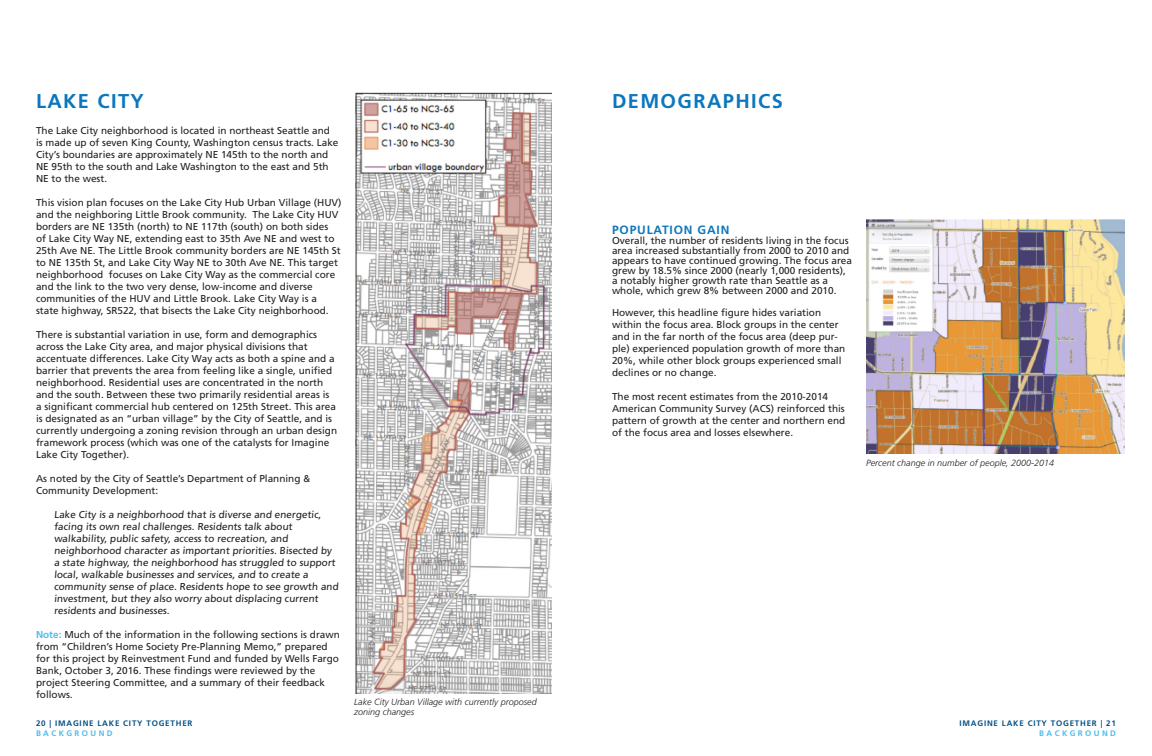
<style>
.page{position:relative;width:1152px;height:756px;background:#fff}
.page>*{position:absolute;margin:0;border:0;box-sizing:border-box;transform-origin:0 0}
.t1{font:700 20px "Frutiger LT Std";letter-spacing:.07em;color:#0c77be}
.t2{font:700 12px "Frutiger LT Std";letter-spacing:.07em;color:#0c77be}
.t3{font:10px/12px "Frutiger LT Std";color:#231f20}
.t4{font:italic 300 9px/10px "Frutiger LT Std";color:#231f20}
.t5{font:700 8px "Frutiger LT Std";letter-spacing:.1em;color:#075187}
.t6{font:700 8px "Frutiger LT Std";letter-spacing:.3em;color:#4ebdec}
.s1{font-weight:700;color:#4ebdec}
</style>
<div class="page">
<img style="left:355px;top:92px;width:196px;height:601px">
<img style="left:866px;top:219px;width:259px;height:235px">
<p class="t1" style="left:36px;top:89px;width:109px">LAKE CITY</p>
<p class="t3" style="left:36px;top:125px;width:304px">The Lake City neighborhood is located in northeast Seattle and is made up of seven King County, Washington census tracts. Lake City’s boundaries are approximately NE 145th to the north and NE 95th to the south and Lake Washington to the east and 5th NE to the west.</p>
<p class="t3" style="left:36px;top:197px;width:307px">This vision plan focuses on the Lake City Hub Urban Village (HUV) and the neighboring Little Brook community. The Lake City HUV borders are NE 135th (north) to NE 117th (south) on both sides<br>of Lake City Way NE, extending east to 35th Ave NE and west to 25th Ave NE. The Little Brook community borders are NE 145th St to NE 135th St, and Lake City Way NE to 30th Ave NE. This target neighborhood focuses on Lake City Way as the commercial core and the link to the two very dense, low-income and diverse communities of the HUV and Little Brook. Lake City Way is a state highway, SR522, that bisects the Lake City neighborhood.</p>
<p class="t3" style="left:36px;top:329px;width:303px">There is substantial variation in use, form and demographics across the Lake City area, and major physical divisions that accentuate differences. Lake City Way acts as both a spine and a barrier that prevents the area from feeling like a single, unified neighborhood. Residential uses are concentrated in the north and the south. Between these two primarily residential areas is a significant commercial hub centered on 125th Street. This area is designated as an “urban village” by the City of Seattle, and is currently undergoing a zoning revision through an urban design framework process (which was one of the catalysts for Imagine Lake City Together).</p>
<p class="t3" style="left:36px;top:473px;width:276px">As noted by the City of Seattle’s Department of Planning &amp;<br>Community Development:</p>
<p class="t3" style="left:54px;top:509px;width:287px">Lake City is a neighborhood that is diverse and energetic, facing its own real challenges. Residents talk about walkability, public safety, access to recreation, and neighborhood character as important priorities. Bisected by a state highway, the neighborhood has struggled to support local, walkable businesses and services, and to create a community sense of place. Residents hope to see growth and investment, but they also worry about displacing current residents and businesses.</p>
<p class="t3" style="left:36px;top:629px;width:305px"><span class="s1">Note:</span> Much of the information in the following sections is drawn from “Children’s Home Society Pre-Planning Memo,” prepared for this project by Reinvestment Fund and funded by Wells Fargo Bank, October 3, 2016. These findings were reviewed by the project Steering Committee, and a summary of their feedback follows.</p>
<p class="t5" style="left:36px;top:719px;width:158px">20 | IMAGINE LAKE CITY TOGETHER</p>
<p class="t6" style="left:36px;top:728px;width:78px">BACKGROUND</p>
<p class="t4" style="left:354px;top:697px;width:184px">Lake City Urban Village with currently proposed zoning changes</p>
<p class="t1" style="left:612px;top:89px;width:172px">DEMOGRAPHICS</p>
<p class="t2" style="left:612px;top:223px;width:119px">POPULATION GAIN</p>
<p class="t3" style="left:612px;top:236px;width:242px;line-height:10px">Overall, the number of residents living in the focus area increased substantially from 2000 to 2010 and appears to have continued growing. The focus area grew by 18.5% since 2000 (nearly 1,000 residents), a notably higher growth rate than Seattle as a whole, which grew 8% between 2000 and 2010.</p>
<p class="t3" style="left:612px;top:307px;width:235px">However, this headline figure hides variation within the focus area. Block groups in the center and in the far north of the focus area (deep pur&shy;ple) experienced population growth of more than 20%, while other block groups experienced small declines or no change.</p>
<p class="t3" style="left:612px;top:391px;width:235px">The most recent estimates from the 2010-2014<br>American Community Survey (ACS) reinforced this pattern of growth at the center and northern end of the focus area and losses elsewhere.</p>
<p class="t4" style="left:866px;top:458px;width:190px">Percent change in number of people, 2000-2014</p>
<p class="t5" style="left:960px;top:719px;width:158px">IMAGINE LAKE CITY TOGETHER | 21</p>
<p class="t6" style="left:1039px;top:728px;width:78px">BACKGROUND</p>
</div>
